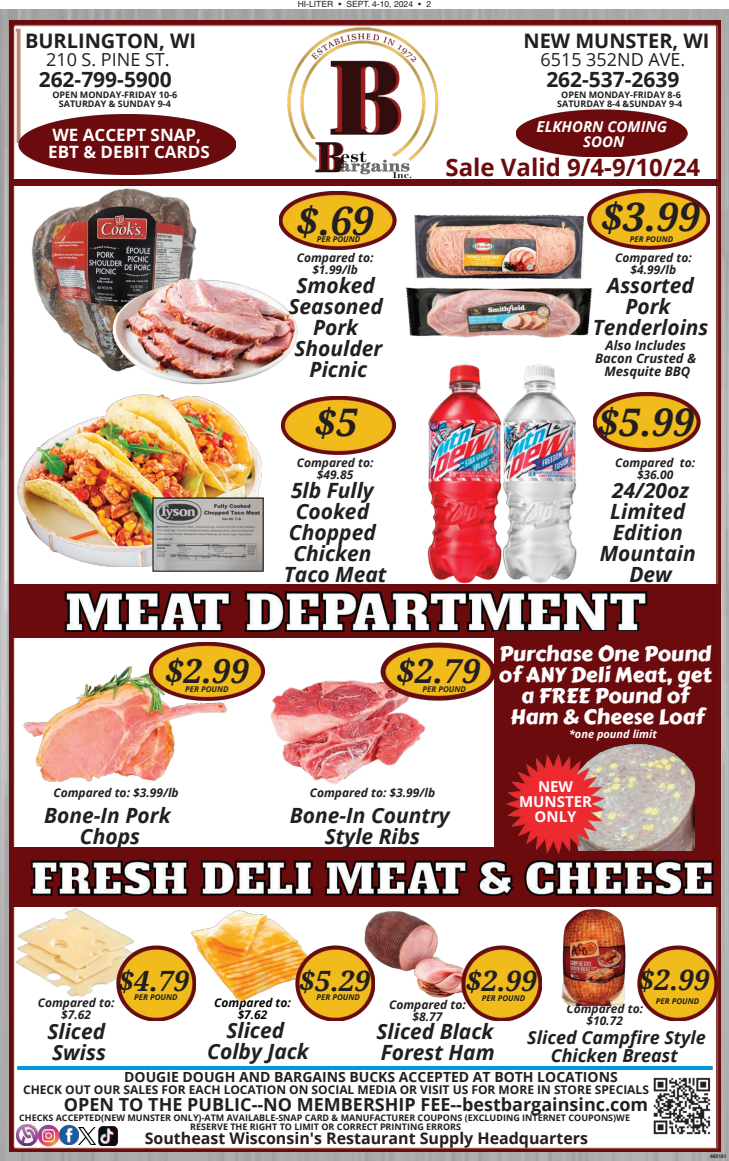
<style>
.page{position:relative;width:729px;height:1161px;background:#fff}
.page>*{position:absolute;margin:0;border:0;box-sizing:border-box;transform-origin:0 0}
.t1{font:39px "droid serif bolditalic bold";color:#231f20}
.t2{font:38px "droid serif bolditalic bold";color:#231f20}
.t3{font:33px "droid serif bolditalic bold";color:#231f20}
.t4{font:28px "droid serif bolditalic bold";color:#231f20}
.t5{font:24px "open sans bold bold";color:#6c0b0d}
.t6{font:21px/21px "open sans bolditalic bold";color:#231f20;text-align:center}
.t7{font:21px/21px "carter one regular regular";color:#fff;text-align:center}
.t8{font:21px "open sans bold bold";color:#231f20}
.t9{font:20px "open sans bold bold";color:#231f20}
.t10{font:18px "open sans bold bold";color:#231f20}
.t11{font:18px/18px "open sans bolditalic bold";color:#231f20;text-align:center}
.t12{font:18px "open sans regular regular";color:#231f20}
.t13{font:17px/17px "open sans bold bold";color:#fff}
.t14{font:16px "open sans bold bold";color:#231f20}
.t15{font:15px/15px "open sans bolditalic bold";color:#fff;text-align:center}
.t16{font:15px/15px "open sans bold bold";color:#fff;text-align:center}
.t17{font:14px "open sans bold bold";color:#231f20}
.t18{font:13px/13px "open sans bolditalic bold";color:#231f20;text-align:center}
.t19{font:12px/12px "open sans bolditalic bold";color:#231f20;text-align:center}
.t20{font:12px "open sans bold bold";color:#231f20}
.t21{font:12px/12px "open sans bolditalic bold";color:#070605;text-align:center}
.t22{font:11px "open sans bolditalic bold";color:#fff}
.t23{font:9px/9px "open sans bold bold";color:#231f20;text-align:center}
.t24{font:8.5px "Helvetica";color:#231f20}
.t25{font:8px "open sans bolditalic bold";color:#231f20}
.t26{font:700 5px "Helvetica";color:#231f20}
</style>
<div class="page">
<img style="left:0;top:9px;width:729px;height:1152px">
<img style="left:9px;top:20px;width:712px;height:1131px">
<img style="left:16px;top:1124px;width:63px;height:22px">
<img style="left:269px;top:18px;width:187px;height:161px">
<img style="left:0;top:837px;width:729px;height:84px">
<img style="left:0;top:564px;width:729px;height:98px">
<img style="left:280px;top:192px;width:117px;height:58px">
<img style="left:593px;top:393px;width:107px;height:58px">
<img style="left:281px;top:396px;width:115px;height:59px">
<img style="left:588px;top:189px;width:122px;height:61px">
<img style="left:19px;top:114px;width:217px;height:60px">
<hr style="left:13px;top:1066px;width:704px;height:3px;background:#009adc">
<div style="left:495px;top:632px;width:222px;height:217px;background:#6b0b0d"></div>
<img style="left:241px;top:638px;width:198px;height:177px">
<img style="left:381px;top:642px;width:115px;height:59px">
<img style="left:16px;top:888px;width:120px;height:126px">
<img style="left:638px;top:946px;width:79px;height:75px">
<img style="left:116px;top:946px;width:80px;height:75px">
<img style="left:13px;top:656px;width:225px;height:126px">
<img style="left:188px;top:900px;width:129px;height:103px">
<img style="left:295px;top:946px;width:80px;height:75px">
<img style="left:517px;top:110px;width:170px;height:47px">
<img style="left:150px;top:642px;width:114px;height:59px">
<img style="left:569px;top:738px;width:126px;height:112px">
<img style="left:364px;top:895px;width:116px;height:103px">
<img style="left:462px;top:946px;width:79px;height:75px">
<img style="left:501px;top:749px;width:109px;height:109px">
<div style="left:14px;top:179px;width:703px;height:7px;background:#6b0b0d"></div>
<img style="left:79px;top:1128px;width:17px;height:17px">
<img style="left:98px;top:1125px;width:21px;height:20px">
<img style="left:651px;top:1076px;width:60px;height:60px">
<img style="left:541px;top:909px;width:104px;height:97px">
<img style="left:30px;top:186px;width:167px;height:154px">
<img style="left:69px;top:229px;width:246px;height:164px">
<img style="left:0;top:340px;width:264px;height:226px">
<img style="left:415px;top:214px;width:168px;height:64px">
<img style="left:153px;top:497px;width:111px;height:75px">
<img style="left:404px;top:281px;width:189px;height:57px">
<img style="left:421px;top:361px;width:156px;height:224px">
<p class="t24" style="left:298px;top:-1px;width:135px">HI-LITER • SEPT. 4-10, 2024 • 2</p>
<p class="t9" style="left:25px;top:26px;width:172px">BURLINGTON, WI</p>
<p class="t9" style="left:524px;top:26px;width:188px">NEW MUNSTER, WI</p>
<p class="t12" style="left:541px;top:47px;width:146px">6515 352ND AVE.</p>
<p class="t8" style="left:39px;top:64px;width:135px">262-799-5900</p>
<p class="t8" style="left:546px;top:64px;width:135px">262-537-2639</p>
<p class="t23" style="left:53px;top:90px;width:126px">OPEN MONDAY-FRIDAY 10-6<br>SATURDAY &amp; SUNDAY 9-4</p>
<p class="t23" style="left:557px;top:90px;width:127px">OPEN MONDAY-FRIDAY 8-6<br>SATURDAY 8-4 &amp;SUNDAY 9-4</p>
<p class="t12" style="left:46px;top:47px;width:125px">210 S. PINE ST.</p>
<p class="t13" style="left:48px;top:126px;width:163px">WE ACCEPT SNAP,<br>EBT &amp; DEBIT CARDS</p>
<p class="t15" style="left:537px;top:119px;width:132px">ELKHORN COMING<br>SOON</p>
<p class="t5" style="left:446px;top:151px;width:256px">Sale Valid 9/4-9/10/24</p>
<p class="t1" style="left:601px;top:190px;width:101px">$3.99</p>
<p class="t1" style="left:297px;top:193px;width:79px">$.69</p>
<p class="t19" style="left:297px;top:252px;width:78px">Compared to: $1.99/lb</p>
<p class="t25" style="left:317px;top:233px;width:45px">PER POUND</p>
<p class="t25" style="left:630px;top:233px;width:45px">PER POUND</p>
<p class="t19" style="left:615px;top:252px;width:78px">Compared to: $4.99/lb</p>
<p class="t6" style="left:288px;top:275px;width:96px">Smoked<br>Seasoned<br>Pork<br>Shoulder<br>Picnic</p>
<p class="t6" style="left:593px;top:275px;width:117px">Assorted<br>Pork<br>Tenderloins</p>
<p class="t18" style="left:595px;top:338px;width:103px">Also Includes<br>Bacon Crusted &amp;<br>Mesquite BBQ</p>
<p class="t2" style="left:315px;top:396px;width:44px">$5</p>
<p class="t2" style="left:598px;top:396px;width:98px">$5.99</p>
<p class="t19" style="left:297px;top:456px;width:78px">Compared to: $49.85</p>
<p class="t6" style="left:284px;top:479px;width:104px">5lb Fully<br>Cooked<br>Chopped<br>Chicken<br>Taco Meat</p>
<p class="t19" style="left:615px;top:456px;width:81px">Compared to: $36.00</p>
<p class="t6" style="left:600px;top:479px;width:98px">24/20oz<br>Limited<br>Edition<br>Mountain<br>Dew</p>
<p class="t3" style="left:165px;top:648px;width:85px">$2.99</p>
<p class="t25" style="left:185px;top:684px;width:45px">PER POUND</p>
<p class="t3" style="left:396px;top:648px;width:85px">$2.79</p>
<p class="t25" style="left:423px;top:684px;width:45px">PER POUND</p>
<p class="t7" style="left:499px;top:644px;width:214px">Purchase One Pound of ANY Deli Meat, get a FREE Pound of<br>Ham &amp; Cheese Loaf</p>
<p class="t22" style="left:569px;top:726px;width:89px">*one pound limit</p>
<p class="t19" style="left:53px;top:786px;width:127px">Compared to: $3.99/lb</p>
<p class="t6" style="left:44px;top:804px;width:128px">Bone-In Pork<br>Chops</p>
<p class="t19" style="left:310px;top:787px;width:127px">Compared to: $3.99/lb</p>
<p class="t6" style="left:290px;top:804px;width:162px">Bone-In Country<br>Style Ribs</p>
<p class="t16" style="left:519px;top:778px;width:74px">NEW<br>MUNSTER<br>ONLY</p>
<p class="t4" style="left:638px;top:960px;width:73px">$2.99</p>
<p class="t4" style="left:118px;top:961px;width:73px">$4.79</p>
<p class="t4" style="left:299px;top:961px;width:73px">$5.29</p>
<p class="t4" style="left:466px;top:961px;width:73px">$2.99</p>
<p class="t25" style="left:317px;top:991px;width:45px">PER POUND</p>
<p class="t25" style="left:134px;top:991px;width:45px">PER POUND</p>
<p class="t19" style="left:38px;top:996px;width:78px">Compared to: $7.62</p>
<p class="t25" style="left:482px;top:992px;width:45px">PER POUND</p>
<p class="t21" style="left:214px;top:996px;width:78px">Compared to: $7.62</p>
<p class="t19" style="left:566px;top:1002px;width:78px">Compared to: $10.72</p>
<p class="t11" style="left:527px;top:1028px;width:180px">Sliced Campfire Style<br>Chicken Breast</p>
<p class="t25" style="left:656px;top:995px;width:45px">PER POUND</p>
<p class="t19" style="left:389px;top:998px;width:78px">Compared to: $8.77</p>
<p class="t6" style="left:207px;top:1019px;width:103px">Sliced<br>Colby Jack</p>
<p class="t6" style="left:47px;top:1021px;width:60px;text-align:left">Sliced<br>Swiss</p>
<p class="t6" style="left:376px;top:1021px;width:120px;text-align:left">Sliced Black<br>Forest Ham</p>
<p class="t17" style="left:124px;top:1067px;width:495px">DOUGIE DOUGH AND BARGAINS BUCKS ACCEPTED AT BOTH LOCATIONS</p>
<p class="t20" style="left:23px;top:1081px;width:627px">CHECK OUT OUR SALES FOR EACH LOCATION ON SOCIAL MEDIA OR VISIT US FOR MORE IN STORE SPECIALS</p>
<p class="t10" style="left:64px;top:1091px;width:586px">OPEN TO THE PUBLIC--NO MEMBERSHIP FEE--bestbargainsinc.com</p>
<p class="t23" style="left:19px;top:1113px;width:612px">CHECKS ACCEPTED(NEW MUNSTER ONLY)-ATM AVAILABLE-SNAP CARD &amp; MANUFACTURER COUPONS (EXCLUDING INTERNET COUPONS)WE<br>RESERVE THE RIGHT TO LIMIT OR CORRECT PRINTING ERRORS</p>
<p class="t14" style="left:145px;top:1127px;width:445px">Southeast Wisconsin's Restaurant Supply Headquarters</p>
<p class="t26" style="left:710px;top:1153px;width:18px">460161</p>
</div>
